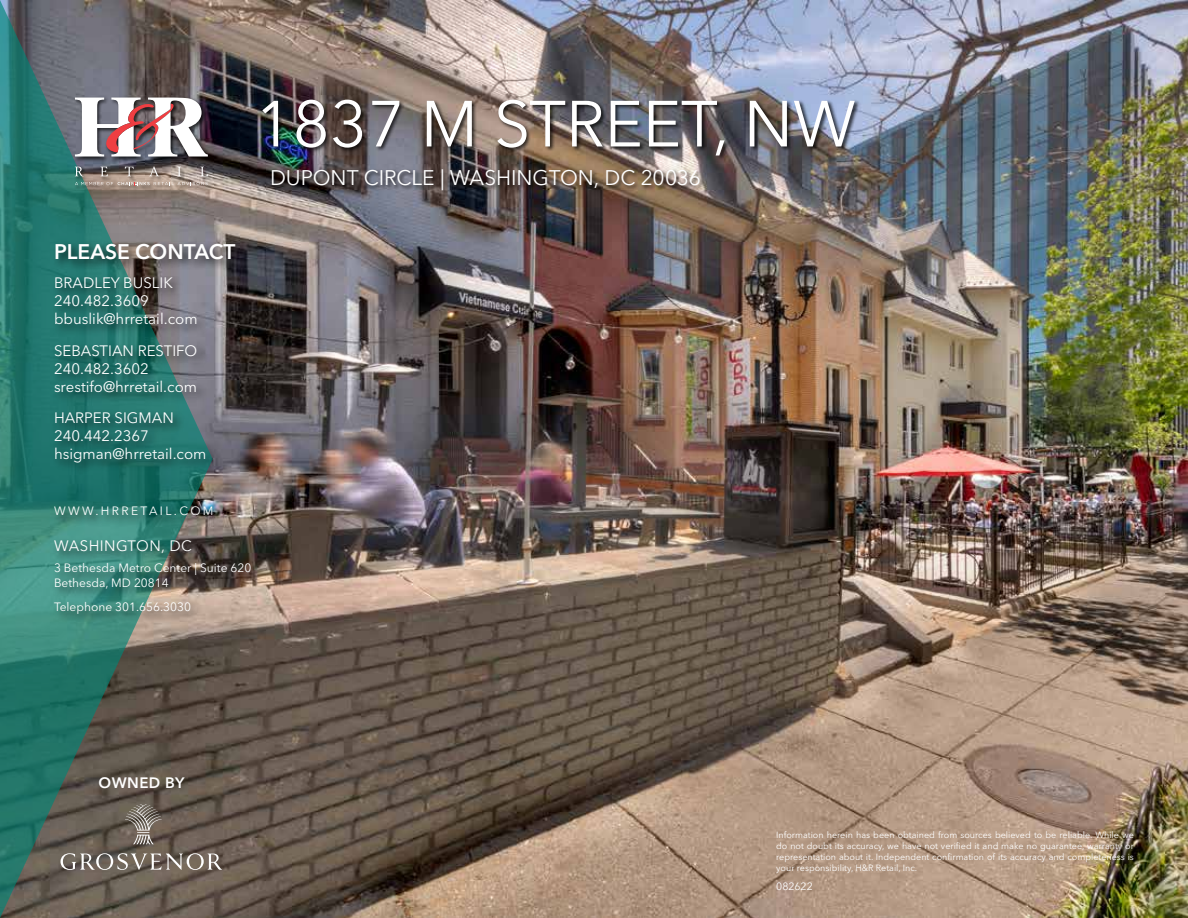
<style>
.page{position:relative;width:1188px;height:918px;background:#fff}
.page>*{position:absolute;margin:0;border:0;box-sizing:border-box;transform-origin:0 0}
.t1{font:64.5px "Avenir Next LT Pro";color:#fff}
.t2{font:21px "Avenir Next LT Pro";color:#fff}
.t3{font:600 21px "Avenir Next LT Pro";color:#fff}
.t4{font:15px/18px "Avenir Next LT Pro";color:#fff}
.t5{font:15px "Avenir Next LT Pro";letter-spacing:.03em;color:#fff}
.t6{font:600 15px "Avenir Next LT Pro";letter-spacing:.03em;color:#fff}
.t7{font:12px/14.4px "Avenir Next LT Pro";color:#fff}
.t8{font:12px "Avenir Next LT Pro";letter-spacing:.2em;color:#fff}
.t9{font:10.5px "Avenir Next LT Pro";color:#fff}
.t10{font:9px/10.8px "Avenir Next LT Pro";color:#fff;text-align:justify}
</style>
<div class="page">
<img style="left:213px;top:0;width:975px;height:918px">
<svg style="left:0;top:0;width:213px;height:918px;background:#486d66"></svg>
<div style="left:271px;top:168px;width:434px;height:28px;background:#000;opacity:.75"></div>
<div style="left:262px;top:98px;width:599px;height:63px;background:#000;opacity:.75"></div>
<div style="left:74px;top:96px;width:139px;height:95px;background:#000;opacity:.75"></div>
<svg style="left:75px;top:182px;width:133px;height:4px"></svg>
<svg style="left:75px;top:167px;width:9px;height:9px"></svg>
<svg style="left:101px;top:167px;width:7px;height:9px"></svg>
<svg style="left:125px;top:167px;width:9px;height:9px"></svg>
<svg style="left:149px;top:166px;width:10px;height:10px"></svg>
<svg style="left:177px;top:167px;width:4px;height:9px"></svg>
<svg style="left:201px;top:167px;width:7px;height:9px"></svg>
<svg style="left:75px;top:98px;width:133px;height:59px"></svg>
<div style="left:53px;top:240px;width:194px;height:31px;background:#000;opacity:.75"></div>
<div style="left:52px;top:274px;width:157px;height:62px;background:#000;opacity:.75"></div>
<div style="left:52px;top:342px;width:157px;height:62px;background:#000;opacity:.75"></div>
<div style="left:52px;top:409px;width:166px;height:66px;background:#000;opacity:.75"></div>
<div style="left:52px;top:537px;width:211px;height:88px;background:#000;opacity:.75"></div>
<div style="left:51px;top:503px;width:175px;height:25px;background:#000;opacity:.75"></div>
<svg style="left:61px;top:804px;width:161px;height:66px;background:#71675e"></svg>
<h1 class="t1" style="left:255px;top:86px;width:602px">1837 M STREET, NW</h1>
<h2 class="t2" style="left:270px;top:165px;width:432px">DUPONT CIRCLE | WASHINGTON, DC 20036</h2>
<h2 class="t3" style="left:54px;top:239px;width:183px">PLEASE CONTACT</h2>
<h3 class="t4" style="left:54px;top:274px;width:145px">BRADLEY BUSLIK<br>240.482.3609 bbuslik@hrretail.com</h3>
<h3 class="t4" style="left:54px;top:341px;width:145px">SEBASTIAN RESTIFO<br>240.482.3602 srestifo@hrretail.com</h3>
<h3 class="t4" style="left:54px;top:409px;width:154px">HARPER SIGMAN<br>240.442.2367 hsigman@hrretail.com</h3>
<h3 class="t8" style="left:54px;top:504px;width:161px">WWW.HRRETAIL.COM</h3>
<h3 class="t5" style="left:54px;top:537px;width:139px">WASHINGTON, DC</h3>
<h3 class="t7" style="left:54px;top:561px;width:199px">3 Bethesda Metro Center | Suite 620<br>Bethesda, MD 20814</h3>
<h3 class="t7" style="left:54px;top:599px;width:139px">Telephone 301.656.3030</h3>
<h3 class="t6" style="left:99px;top:773px;width:88px">OWNED BY</h3>
<p class="t10" style="left:776px;top:830px;width:359px">Information herein has been obtained from sources believed to be reliable. While we do not doubt its accuracy, we have not verified it and make no guarantee, warranty or representation about it. Independent confirmation of its accuracy and completeness is your responsibility, H&amp;R Retail, Inc.</p>
<p class="t9" style="left:776px;top:880px;width:38px">082622</p>
</div>
